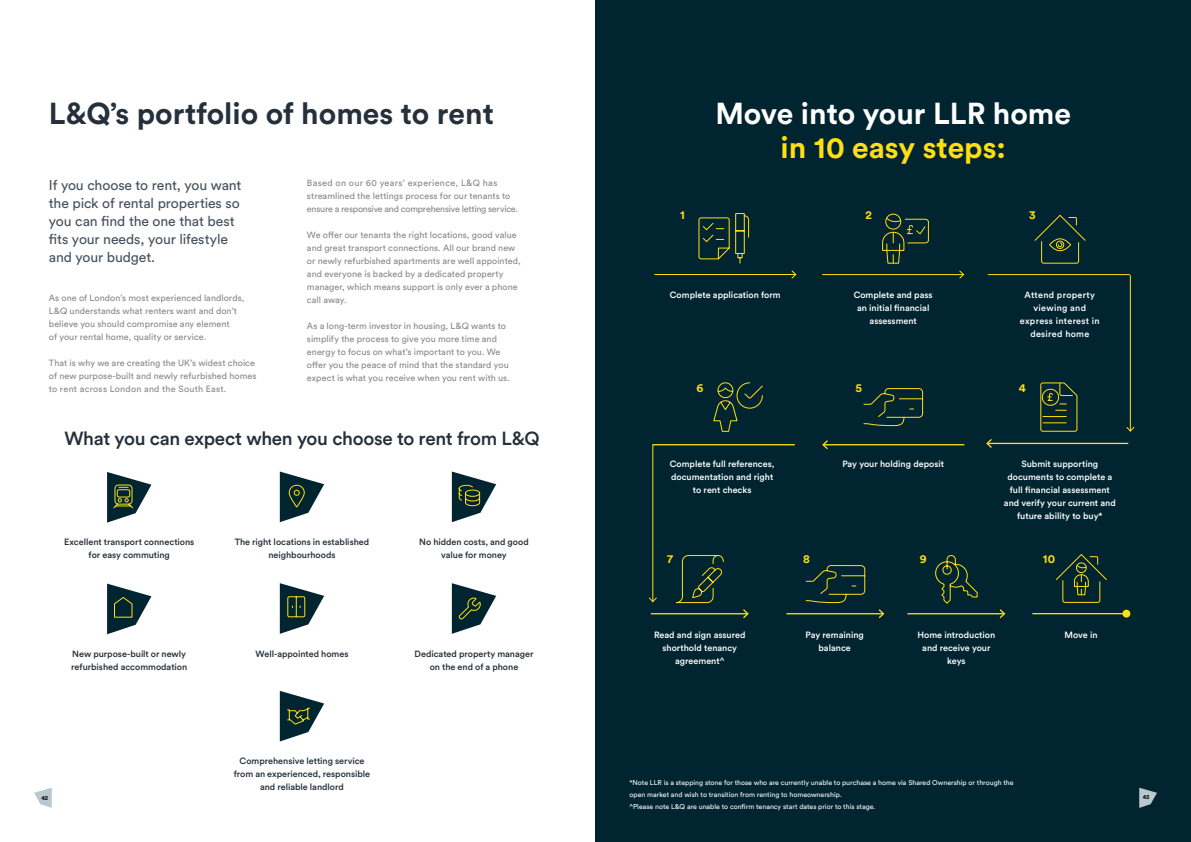
<style>
.page{position:relative;width:1191px;height:842px;background:#fff}
.page>*{position:absolute;margin:0;border:0;box-sizing:border-box;transform-origin:0 0}
.t1{font:700 30px "Circular Std";color:#25303b}
.t2{font:700 30px "Circular Std";color:#fff}
.t3{font:700 30px "Circular Std";color:#ffde14}
.t4{font:500 18.8px "Circular Std";letter-spacing:-.015em;color:#25303b}
.t5{font:14px/18px "Circular Std";letter-spacing:-.01em;color:#47515d}
.t6{font:700 11.8px "Circular Std";color:#ffde14}
.t7{font:9px/13px "Circular Std";letter-spacing:.005em;color:#878787}
.t8{font:500 9px/13px "Circular Std";color:#fff;text-align:center}
.t9{font:500 9px/13px "Circular Std";letter-spacing:-.005em;color:#25303b;text-align:center}
.t10{font:500 9px/13px "Circular Std";letter-spacing:.03em;color:#fff;text-align:center}
.t11{font:7px/12px "Circular Std";color:#fff}
.t12{font:700 6px "Circular Std";color:#000}
</style>
<div class="page">
<div style="left:595px;top:0;width:596px;height:842px;background:#002531"></div>
<svg style="left:452px;top:471px;width:44px;height:51px"></svg>
<svg style="left:280px;top:471px;width:44px;height:51px"></svg>
<svg style="left:107px;top:472px;width:44px;height:51px"></svg>
<svg style="left:107px;top:584px;width:44px;height:50px"></svg>
<svg style="left:280px;top:583px;width:44px;height:51px"></svg>
<svg style="left:452px;top:583px;width:44px;height:51px"></svg>
<svg style="left:280px;top:691px;width:44px;height:50px"></svg>
<hr style="left:822px;top:274px;width:141px;height:1px;background:#ffde14">
<svg style="left:958px;top:270px;width:7px;height:9px"></svg>
<hr style="left:987px;top:274px;width:143px;height:1px;background:#ffde14">
<svg style="left:698px;top:213px;width:52px;height:51px"></svg>
<hr style="left:1129px;top:275px;width:1px;height:156px;background:#ffde14">
<svg style="left:1126px;top:426px;width:9px;height:6px"></svg>
<hr style="left:652px;top:444px;width:1px;height:158px;background:#ffde14">
<svg style="left:648px;top:596px;width:9px;height:7px"></svg>
<svg style="left:882px;top:213px;width:47px;height:51px"></svg>
<svg style="left:1034px;top:215px;width:52px;height:49px"></svg>
<hr style="left:654px;top:274px;width:142px;height:1px;background:#ffde14">
<svg style="left:791px;top:270px;width:6px;height:9px"></svg>
<hr style="left:652px;top:444px;width:143px;height:1px;background:#ffde14">
<hr style="left:823px;top:444px;width:141px;height:1px;background:#ffde14">
<svg style="left:822px;top:440px;width:7px;height:10px"></svg>
<hr style="left:987px;top:443px;width:141px;height:1px;background:#ffde14">
<svg style="left:986px;top:439px;width:7px;height:9px"></svg>
<svg style="left:1040px;top:382px;width:38px;height:50px"></svg>
<svg style="left:713px;top:382px;width:50px;height:50px"></svg>
<hr style="left:651px;top:613px;width:97px;height:1px;background:#ffde14">
<svg style="left:741px;top:609px;width:8px;height:10px"></svg>
<svg style="left:675px;top:555px;width:49px;height:49px"></svg>
<hr style="left:786px;top:613px;width:97px;height:1px;background:#ffde14">
<svg style="left:877px;top:609px;width:8px;height:10px"></svg>
<svg style="left:805px;top:565px;width:61px;height:38px"></svg>
<svg style="left:863px;top:388px;width:60px;height:39px"></svg>
<hr style="left:907px;top:613px;width:97px;height:1px;background:#ffde14">
<svg style="left:998px;top:609px;width:8px;height:10px"></svg>
<svg style="left:935px;top:555px;width:43px;height:49px"></svg>
<svg style="left:1056px;top:554px;width:51px;height:49px"></svg>
<hr style="left:1032px;top:613px;width:94px;height:1px;background:#ffde14">
<div style="left:1122px;top:610px;width:8px;height:8px;background:#ffde14;border-radius:50%"></div>
<svg style="left:1139px;top:788px;width:18px;height:20px"></svg>
<svg style="left:34px;top:788px;width:18px;height:20px"></svg>
<h1 class="t1" style="left:49px;top:94px;width:446px">L&amp;Q’s portfolio of homes to rent</h1>
<p class="t7" style="left:307px;top:176px;width:213px">Based on our 60 years’ experience, L&amp;Q has streamlined the lettings process for our tenants to ensure a responsive and comprehensive letting service.</p>
<p class="t7" style="left:307px;top:228px;width:215px">We offer our tenants the right locations, good value and great transport connections. All our brand new or newly refurbished apartments are well appointed, and everyone is backed by a dedicated property manager, which means support is only ever a phone call away.</p>
<p class="t7" style="left:307px;top:319px;width:204px">As a long-term investor in housing, L&amp;Q wants to simplify the process to give you more time and energy to focus on what’s important to you. We offer you the peace of mind that the standard you expect is what you receive when you rent with us.</p>
<h3 class="t5" style="left:49px;top:176px;width:194px">If you choose to rent, you want the pick of rental properties so you can find the one that best fits your needs, your lifestyle and your budget.</h3>
<p class="t7" style="left:49px;top:291px;width:197px">As one of London’s most experienced landlords, L&amp;Q understands what renters want and don’t believe you should compromise any element<br>of your rental home, quality or service.</p>
<p class="t7" style="left:49px;top:356px;width:209px">That is why we are creating the UK’s widest choice of new purpose-built and newly refurbished homes to rent across London and the South East.</p>
<h2 class="t4" style="left:64px;top:427px;width:477px">What you can expect when you choose to rent from L&amp;Q</h2>
<p class="t9" style="left:64px;top:535px;width:132px">Excellent transport connections for easy commuting</p>
<p class="t9" style="left:71px;top:647px;width:117px;text-align:left">New purpose-built or newly refurbished accommodation</p>
<p class="t9" style="left:235px;top:536px;width:136px">The right locations in established neighbourhoods</p>
<p class="t9" style="left:255px;top:647px;width:94px">Well-appointed homes</p>
<p class="t9" style="left:419px;top:535px;width:111px">No hidden costs, and good value for money</p>
<p class="t9" style="left:414px;top:647px;width:120px">Dedicated property manager on the end of a phone</p>
<h1 class="t2" style="left:715px;top:94px;width:357px">Move into your LLR home</h1>
<h1 class="t3" style="left:780px;top:128px;width:227px">in 10 easy steps:</h1>
<h3 class="t6" style="left:680px;top:207px;width:6px">1</h3>
<h3 class="t6" style="left:865px;top:207px;width:8px">2</h3>
<h3 class="t6" style="left:1029px;top:207px;width:8px">3</h3>
<p class="t8" style="left:670px;top:289px;width:112px">Complete application form</p>
<p class="t8" style="left:853px;top:289px;width:80px">Complete and pass an initial financial assessment</p>
<p class="t10" style="left:1020px;top:289px;width:81px">Attend property viewing and express interest in desired home</p>
<h3 class="t6" style="left:696px;top:380px;width:8px">6</h3>
<h3 class="t6" style="left:855px;top:380px;width:8px">5</h3>
<h3 class="t6" style="left:1019px;top:380px;width:9px">4</h3>
<p class="t8" style="left:670px;top:457px;width:106px">Complete full references,</p>
<p class="t8" style="left:842px;top:457px;width:103px">Pay your holding deposit</p>
<p class="t8" style="left:671px;top:470px;width:104px">documentation and right to rent checks</p>
<p class="t8" style="left:1004px;top:457px;width:113px">Submit supporting documents to complete a full financial assessment and verify your current and future ability to buy*</p>
<h3 class="t6" style="left:667px;top:551px;width:7px">7</h3>
<h3 class="t6" style="left:803px;top:551px;width:8px">8</h3>
<h3 class="t6" style="left:919px;top:551px;width:8px">9</h3>
<h3 class="t6" style="left:1043px;top:551px;width:14px">10</h3>
<p class="t8" style="left:654px;top:628px;width:93px">Read and sign assured shorthold tenancy agreement^</p>
<p class="t8" style="left:805px;top:628px;width:60px">Pay remaining balance</p>
<p class="t8" style="left:917px;top:628px;width:79px">Home introduction and receive your keys</p>
<p class="t8" style="left:1064px;top:628px;width:34px">Move in</p>
<p class="t9" style="left:234px;top:754px;width:138px">Comprehensive letting service from an experienced, responsible and reliable landlord</p>
<p class="t11" style="left:629px;top:776px;width:386px">*Note LLR is a stepping stone for those who are currently unable to purchase a home via Shared Ownership or through the open market and wish to transition from renting to homeownership.<br>^Please note L&amp;Q are unable to confirm tenancy start dates prior to this stage.</p>
<p class="t12" style="left:41px;top:793px;width:8px">42</p>
<p class="t12" style="left:1142px;top:793px;width:8px">43</p>
</div>
